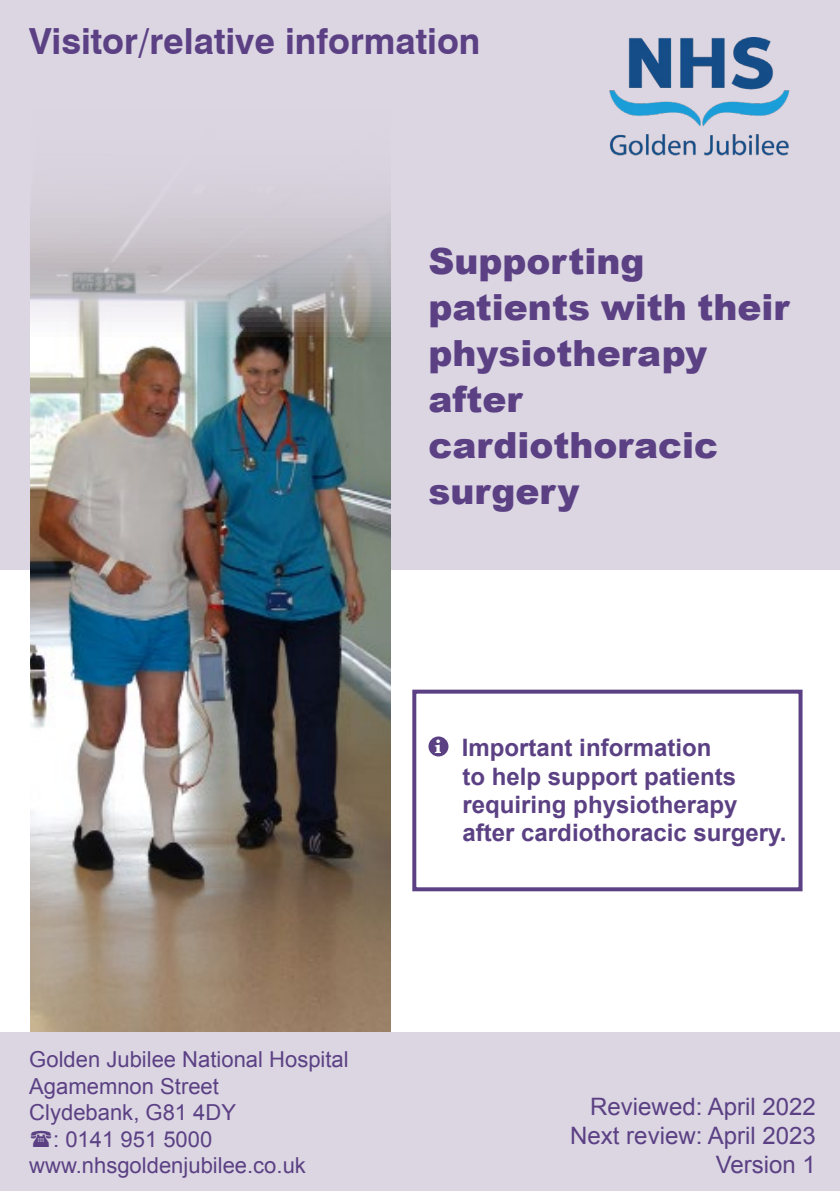
<style>
.page{position:relative;width:840px;height:1191px;background:#fff}
.page>*{position:absolute;margin:0;border:0;box-sizing:border-box;transform-origin:0 0}
.t1{font:900 36px/46px "Arial";color:#5b4184}
.t2{font:700 36px "Swiss 721 BT";color:#5b4184}
.t3{font:700 24px/28px "Arial";color:#5b4184}
.t4{font:24px/28.8px "Arial";color:#5b4184;text-align:right}
.t5{font:22px "Arial";color:#5b4184}
.s1{font-family:"Baskerville";font-size:20px;color:#fff}
</style>
<div class="page">
<div style="left:0;top:0;width:839px;height:569px;background:#dcd6e3"></div>
<img style="left:30px;top:193px;width:360px;height:839px">
<div style="left:428px;top:736px;width:20px;height:20px;background:#5b4184;border-radius:50%"></div>
<div style="left:0;top:1032px;width:839px;height:159px;background:#dcd6e3"></div>
<div style="left:412px;top:689px;width:390px;height:202px;border:4px solid #5b4184"></div>
<img style="left:609px;top:37px;width:180px;height:119px">
<h1 class="t2" style="left:29px;top:19px;width:452px">Visitor/relative information</h1>
<h1 class="t1" style="left:428px;top:237px;width:362px">Supporting patients with their physiotherapy after cardiothoracic surgery</h1>
<p class="t5" style="left:29px;top:1045px;width:321px">Golden Jubilee National Hospital</p>
<p class="t5" style="left:29px;top:1071px;width:191px">Agamemnon Street</p>
<p class="t5" style="left:29px;top:1098px;width:208px">Clydebank, G81 4DY</p>
<p class="t5" style="left:53px;top:1124px;width:161px">: 0141 951 5000</p>
<p class="t5" style="left:29px;top:1150px;width:278px">www.nhsgoldenjubilee.co.uk</p>
<p class="t3" style="left:462px;top:735px;width:325px;text-indent:-28px"><span class="s1">i</span> Important information<br>to help support patients requiring physiotherapy after cardiothoracic surgery.</p>
<p class="t4" style="left:570px;top:1092px;width:247px">Reviewed: April 2022<br>Next review: April 2023<br>Version 1</p>
</div>
